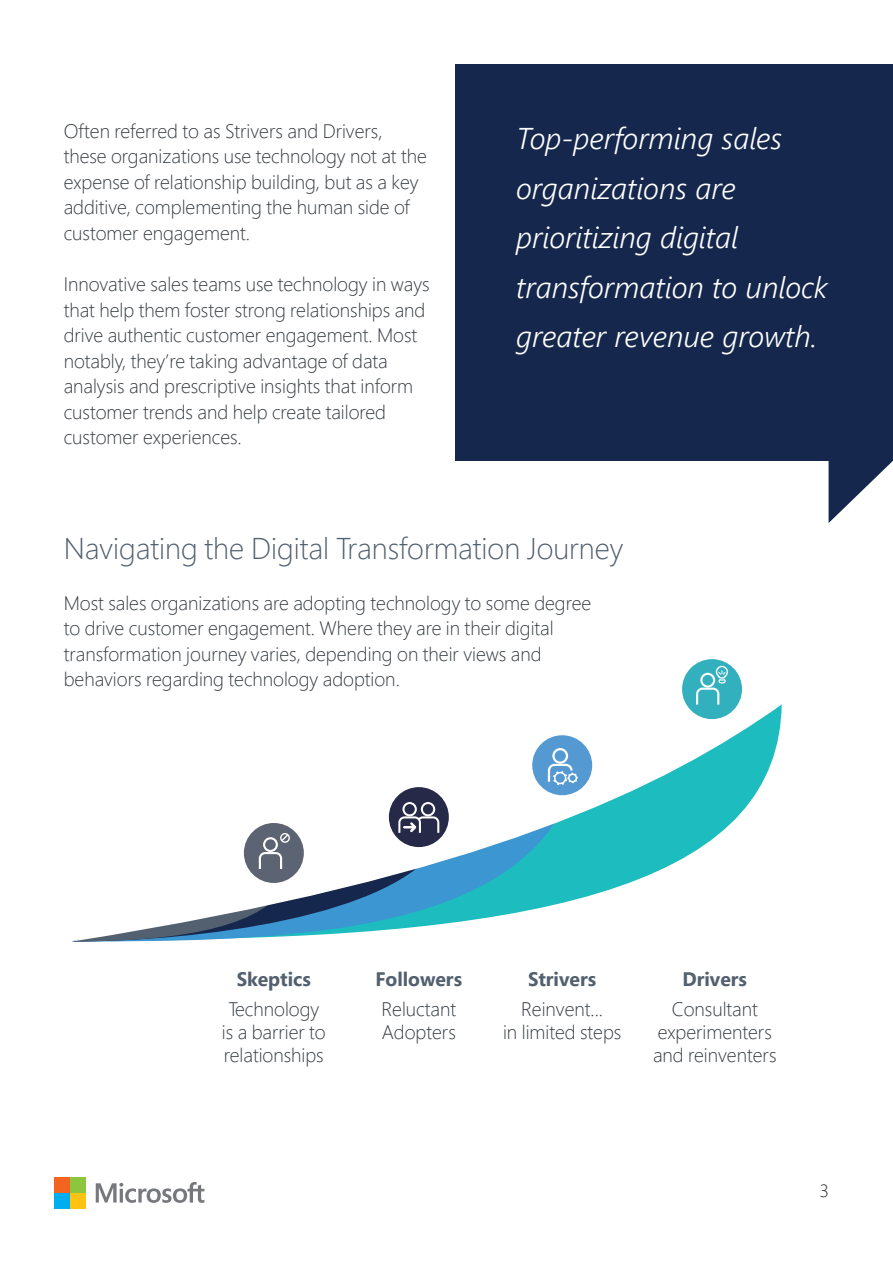
<style>
.page{position:relative;width:893px;height:1263px;background:#fff}
.page>*{position:absolute;margin:0;border:0;box-sizing:border-box;transform-origin:0 0}
.t1{font:italic 300 30px/49.5px "Segoe UI";color:#fff}
.t2{font:300 30px "Segoe Pro Display";color:#52606f}
.t3{font:300 19.5px/25.5px "Segoe Pro Display";color:#353b40}
.t4{font:700 19.5px/29.4px "Segoe Pro Display";color:#52606f;text-align:center}
.t5{font:300 18px "Segoe Pro Display";color:#231f20}
.s1{font-weight:700;color:#52606f}
.s2{font-weight:300;color:#353b40}
</style>
<div class="page">
<svg style="left:96px;top:1182px;width:108px;height:21px"></svg>
<div style="left:54px;top:1177px;width:15px;height:15px;background:#f36421"></div>
<div style="left:71px;top:1177px;width:15px;height:15px;background:#8bc63e"></div>
<div style="left:54px;top:1194px;width:15px;height:15px;background:#00aeef"></div>
<div style="left:71px;top:1194px;width:15px;height:15px;background:#fec210"></div>
<div style="left:455px;top:64px;width:438px;height:397px;background:#15274d"></div>
<svg style="left:829px;top:461px;width:64px;height:62px"></svg>
<svg style="left:393px;top:704px;width:389px;height:221px"></svg>
<div style="left:389px;top:787px;width:60px;height:60px;background:#262947;border-radius:50%"></div>
<svg style="left:74px;top:802px;width:366px;height:139px"></svg>
<div style="left:532px;top:735px;width:60px;height:60px;background:#5499d1;border-radius:50%"></div>
<svg style="left:548px;top:748px;width:30px;height:37px"></svg>
<div style="left:682px;top:659px;width:60px;height:60px;background:#33b0bd;border-radius:50%"></div>
<svg style="left:696px;top:665px;width:32px;height:39px"></svg>
<p class="t3" style="left:64px;top:118px;width:365px">Often referred to as Strivers and Drivers, these organizations use technology not at the expense of relationship building, but as a key additive, complementing the human side of customer engagement.</p>
<p class="t3" style="left:64px;top:271px;width:367px">Innovative sales teams use technology in ways that help them foster strong relationships and drive authentic customer engagement. Most notably, they’re taking advantage of data analysis and prescriptive insights that inform customer trends and help create tailored customer experiences.</p>
<p class="t1" style="left:516px;top:113px;width:313px">Top-performing sales organizations are prioritizing digital transformation to unlock greater revenue growth.</p>
<p class="t2" style="left:64px;top:528px;width:561px">Navigating the Digital Transformation Journey</p>
<p class="t3" style="left:64px;top:590px;width:529px">Most sales organizations are adopting technology to some degree to drive customer engagement. Where they are in their digital transformation journey varies, depending on their views and behaviors regarding technology adoption.</p>
<p class="t3" style="left:228px;top:964px;width:92px;line-height:29.4px;text-align:center"><span class="s1">Skeptics<br></span>Technology</p>
<p class="t3" style="left:222px;top:1019px;width:105px">is a barrier to</p>
<p class="t3" style="left:224px;top:1042px;width:101px">relationships</p>
<p class="t4" style="left:375px;top:964px;width:88px">Followers<br><span class="s2">Reluctant</span></p>
<p class="t3" style="left:382px;top:1019px;width:76px">Adopters</p>
<p class="t4" style="left:528px;top:964px;width:70px">Strivers</p>
<p class="t3" style="left:521px;top:995px;width:83px">Reinvent...</p>
<p class="t3" style="left:503px;top:1019px;width:120px">in limited steps</p>
<p class="t3" style="left:672px;top:964px;width:88px;line-height:29.4px;text-align:center"><span class="s1">Drivers<br></span>Consultant</p>
<p class="t3" style="left:658px;top:1019px;width:116px">experimenters</p>
<p class="t3" style="left:653px;top:1042px;width:125px">and reinventers</p>
<p class="t5" style="left:820px;top:1178px;width:11px">3</p>
</div>
